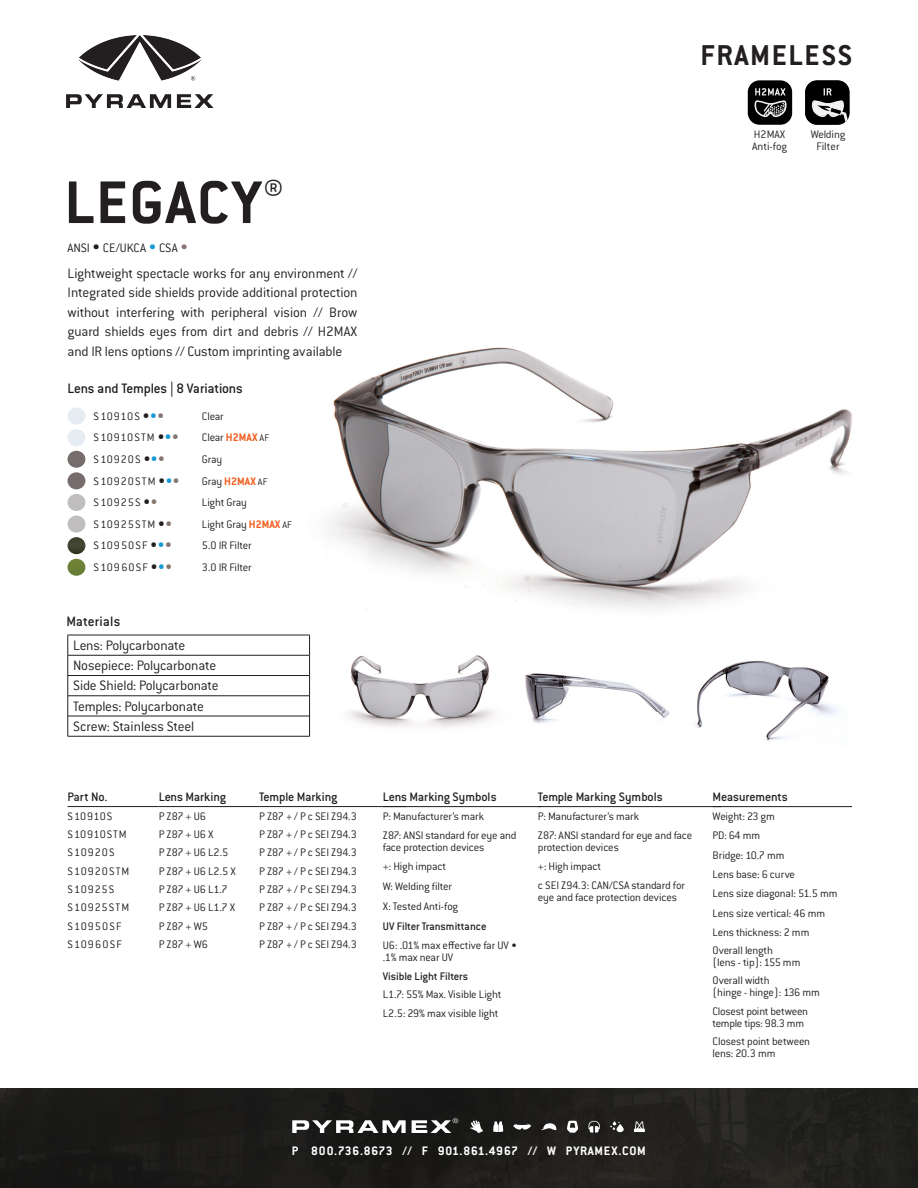
<style>
.page{position:relative;width:918px;height:1188px;background:#fff}
.page>*{position:absolute;margin:0;border:0;box-sizing:border-box;transform-origin:0 0}
.t1{font:700 66px "Conduit ITC Std";letter-spacing:.025em;color:#231f20}
.t2{font:700 31.5px "Conduit ITC Std";letter-spacing:.05em;color:#231f20}
.t3{font:300 15px/19.5px "Conduit ITC Std";letter-spacing:-.01em;color:#231f20;text-align:justify}
.t4{font:500 15px "Conduit ITC Std";letter-spacing:-.01em;color:#231f20}
.t5{font:500 15px "Conduit ITC Std";letter-spacing:.01em;color:#231f20}
.t6{font:500 13.5px "Conduit ITC Std";letter-spacing:-.01em;color:#231f20}
.t7{font:700 13.5px "Conduit ITC Std";letter-spacing:.05em;color:#fff}
.t8{font:300 13.5px "Conduit ITC Std";color:#231f20}
.t9{font:300 12px/19.2px "Conduit ITC Std";letter-spacing:-.01em;color:#231f20}
.t10{font:300 12px "Conduit ITC Std";letter-spacing:.085em;color:#231f20}
.t11{font:500 12px "Conduit ITC Std";letter-spacing:-.01em;color:#231f20}
.t12{font:300 12px "Conduit ITC Std";letter-spacing:.075em;color:#231f20}
.t13{font:300 12px "Conduit ITC Std";letter-spacing:.08em;color:#231f20}
.t14{font:300 12px "Conduit ITC Std";letter-spacing:.06em;color:#231f20}
.t15{font:300 12px "Conduit ITC Std";letter-spacing:.1em;color:#231f20}
.t16{font:700 12px "Conduit ITC Std";color:#f26021}
.t17{font:300 12px "Conduit ITC Std";letter-spacing:.04em;color:#231f20}
.s1{font-weight:400;font-size:16.5px}
.s2{font-weight:400;font-size:16.5px;color:#1999d6}
.s3{font-weight:400;font-size:16.5px;color:#85776f}
.s4{font-weight:900;font-size:13.8px}
.s5{font-weight:900;font-size:13.8px;color:#1999d6}
.s6{font-weight:900;font-size:13.8px;color:#85776f}
.s7{font-weight:700;color:#f26021}
.s8{font-size:10.5px}
.s9{font-weight:300;color:#231f20}
.s10{font-weight:300;font-size:10.5px;color:#231f20}
</style>
<div class="page">
<img style="left:324px;top:347px;width:529px;height:263px">
<img style="left:68px;top:408px;width:17px;height:17px">
<img style="left:68px;top:429px;width:17px;height:17px">
<img style="left:68px;top:451px;width:17px;height:17px">
<img style="left:68px;top:472px;width:17px;height:17px">
<img style="left:68px;top:494px;width:17px;height:17px">
<img style="left:68px;top:516px;width:17px;height:17px">
<img style="left:68px;top:537px;width:17px;height:17px">
<img style="left:68px;top:559px;width:17px;height:17px">
<img style="left:67px;top:35px;width:146px;height:73px">
<img style="left:0;top:1088px;width:918px;height:100px">
<svg style="left:634px;top:1121px;width:11px;height:11px"></svg>
<svg style="left:610px;top:1121px;width:14px;height:11px"></svg>
<svg style="left:470px;top:1120px;width:13px;height:13px"></svg>
<svg style="left:493px;top:1121px;width:10px;height:11px"></svg>
<svg style="left:588px;top:1121px;width:12px;height:12px"></svg>
<svg style="left:567px;top:1121px;width:11px;height:12px"></svg>
<svg style="left:513px;top:1124px;width:18px;height:6px"></svg>
<svg style="left:541px;top:1122px;width:16px;height:8px"></svg>
<svg style="left:292px;top:1118px;width:166px;height:15px"></svg>
<svg style="left:805px;top:80px;width:45px;height:45px"></svg>
<div style="left:748px;top:80px;width:44px;height:45px;background:#000;border-radius:12px"></div>
<svg style="left:754px;top:88px;width:33px;height:29px"></svg>
<img style="left:525px;top:673px;width:145px;height:50px">
<img style="left:695px;top:660px;width:144px;height:81px">
<img style="left:348px;top:655px;width:148px;height:73px">
<hr style="left:68px;top:635px;width:242px;height:1px;background:#231f20">
<hr style="left:68px;top:655px;width:241px;height:1px;background:#231f20">
<hr style="left:68px;top:675px;width:241px;height:1px;background:#231f20">
<hr style="left:68px;top:696px;width:241px;height:1px;background:#231f20">
<hr style="left:68px;top:716px;width:241px;height:1px;background:#231f20">
<hr style="left:68px;top:736px;width:242px;height:1px;background:#231f20">
<svg style="left:68px;top:635px;width:1px;height:101px"></svg>
<svg style="left:309px;top:635px;width:1px;height:101px"></svg>
<hr style="left:68px;top:806px;width:91px;height:1px;background:#231f20">
<hr style="left:159px;top:806px;width:100px;height:1px;background:#231f20">
<hr style="left:259px;top:806px;width:147px;height:1px;background:#231f20">
<hr style="left:383px;top:806px;width:159px;height:1px;background:#231f20">
<hr style="left:538px;top:806px;width:183px;height:1px;background:#231f20">
<hr style="left:713px;top:806px;width:139px;height:1px;background:#231f20">
<h2 class="t2" style="left:700px;top:36px;width:153px">FRAMELESS</h2>
<h1 class="t1" style="left:64px;top:163px;width:221px">LEGACY<sup>®</sup></h1>
<p class="t8" style="left:68px;top:240px;width:122px">ANSI <span class="s1">•</span> CE/UKCA <span class="s2">•</span> CSA <span class="s3">•</span></p>
<p class="t3" style="left:68px;top:263px;width:292px">Lightweight spectacle works for any environment // Integrated side shields provide additional protection without interfering with peripheral vision // Brow guard shields eyes from dirt and debris // H2MAX and IR lens options // Custom imprinting available</p>
<p class="t4" style="left:68px;top:380px;width:177px">Lens and Temples | 8 Variations</p>
<p class="t14" style="left:94px;top:409px;width:72px">S10910S <span class="s4">•</span><span class="s5">•</span><span class="s6">•</span></p>
<p class="t9" style="left:202px;top:406px;width:23px">Clear</p>
<p class="t13" style="left:94px;top:430px;width:86px">S10910STM <span class="s4">•</span><span class="s5">•</span><span class="s6">•</span></p>
<p class="t9" style="left:202px;top:428px;width:69px">Clear <span class="s7">H2MAX</span> <span class="s8">AF</span></p>
<p class="t12" style="left:94px;top:452px;width:72px">S10920S <span class="s4">•</span><span class="s5">•</span><span class="s6">•</span></p>
<p class="t9" style="left:202px;top:449px;width:22px">Gray</p>
<p class="t10" style="left:94px;top:474px;width:87px">S10920STM <span class="s4">•</span><span class="s5">•</span><span class="s6">•</span></p>
<p class="t16" style="left:202px;top:474px;width:67px"><span class="s9">Gray</span> H2MAX <span class="s10">AF</span></p>
<p class="t12" style="left:94px;top:495px;width:65px">S10925S <span class="s4">•</span><span class="s6">•</span></p>
<p class="t9" style="left:202px;top:493px;width:46px">Light Gray</p>
<p class="t13" style="left:94px;top:517px;width:80px">S10925STM <span class="s4">•</span><span class="s6">•</span></p>
<p class="t9" style="left:202px;top:514px;width:92px">Light Gray <span class="s7">H2MAX</span> <span class="s8">AF</span></p>
<p class="t10" style="left:94px;top:538px;width:79px">S10950SF <span class="s4">•</span><span class="s5">•</span><span class="s6">•</span></p>
<p class="t9" style="left:202px;top:536px;width:51px">5.0 IR Filter</p>
<p class="t15" style="left:94px;top:560px;width:80px">S10960SF <span class="s4">•</span><span class="s5">•</span><span class="s6">•</span></p>
<p class="t9" style="left:202px;top:557px;width:51px">3.0 IR Filter</p>
<p class="t5" style="left:66px;top:612px;width:56px">Materials</p>
<p class="t3" style="left:73px;top:635px;width:147px;line-height:20.2px;text-align:left">Lens: Polycarbonate<br>Nosepiece: Polycarbonate<br>Side Shield: Polycarbonate<br>Temples: Polycarbonate<br>Screw: Stainless Steel</p>
<p class="t6" style="left:68px;top:789px;width:41px">Part No.</p>
<p class="t6" style="left:159px;top:789px;width:69px">Lens Marking</p>
<p class="t6" style="left:259px;top:789px;width:80px">Temple Marking</p>
<p class="t17" style="left:68px;top:809px;width:46px">S10910S</p>
<p class="t9" style="left:159px;top:806px;width:49px">P Z87 + U6</p>
<p class="t9" style="left:259px;top:806px;width:99px">P Z87 + / P c SEI Z94.3</p>
<p class="t14" style="left:68px;top:827px;width:61px">S10910STM</p>
<p class="t9" style="left:159px;top:824px;width:56px">P Z87 + U6 X</p>
<p class="t9" style="left:259px;top:824px;width:99px">P Z87 + / P c SEI Z94.3</p>
<p class="t12" style="left:68px;top:845px;width:49px">S10920S</p>
<p class="t9" style="left:159px;top:843px;width:71px">P Z87 + U6 L2.5</p>
<p class="t9" style="left:259px;top:843px;width:99px">P Z87 + / P c SEI Z94.3</p>
<p class="t10" style="left:68px;top:864px;width:63px">S10920STM</p>
<p class="t9" style="left:159px;top:861px;width:79px">P Z87 + U6 L2.5 X</p>
<p class="t9" style="left:259px;top:861px;width:99px">P Z87 + / P c SEI Z94.3</p>
<p class="t12" style="left:68px;top:882px;width:48px">S10925S</p>
<p class="t9" style="left:159px;top:879px;width:70px">P Z87 + U6 L1.7</p>
<p class="t9" style="left:259px;top:879px;width:99px">P Z87 + / P c SEI Z94.3</p>
<p class="t13" style="left:68px;top:900px;width:63px">S10925STM</p>
<p class="t9" style="left:159px;top:898px;width:78px">P Z87 + U6 L1.7 X</p>
<p class="t9" style="left:259px;top:898px;width:99px">P Z87 + / P c SEI Z94.3</p>
<p class="t10" style="left:68px;top:919px;width:56px">S10950SF</p>
<p class="t9" style="left:159px;top:916px;width:51px">P Z87 + W5</p>
<p class="t9" style="left:259px;top:916px;width:99px">P Z87 + / P c SEI Z94.3</p>
<p class="t15" style="left:68px;top:937px;width:56px">S10960SF</p>
<p class="t9" style="left:159px;top:934px;width:51px">P Z87 + W6</p>
<p class="t9" style="left:259px;top:934px;width:99px">P Z87 + / P c SEI Z94.3</p>
<p class="t9" style="left:752px;top:128px;width:36px;line-height:12px">H2MAX<br>Anti-fog</p>
<p class="t9" style="left:811px;top:128px;width:36px;line-height:12px;text-align:center">Welding<br>Filter</p>
<p class="t6" style="left:383px;top:789px;width:115px">Lens Marking Symbols</p>
<p class="t9" style="left:383px;top:807px;width:135px">P: Manufacturer’s mark<br>Z87: ANSI standard for eye and</p>
<p class="t9" style="left:383px;top:837px;width:103px;line-height:19.6px">face protection devices +: High impact<br>W: Welding filter<br>X: Tested Anti-fog</p>
<p class="t11" style="left:383px;top:919px;width:105px">UV Filter Transmittance</p>
<p class="t9" style="left:383px;top:939px;width:136px;line-height:12px">U6: .01% max effective far UV • .1% max near UV</p>
<p class="t11" style="left:383px;top:969px;width:87px">Visible Light Filters</p>
<p class="t9" style="left:383px;top:985px;width:120px;line-height:18.8px">L1.7: 55% Max. Visible Light<br>L2.5: 29% max visible light</p>
<p class="t6" style="left:538px;top:789px;width:126px">Temple Marking Symbols</p>
<p class="t9" style="left:538px;top:806px;width:156px;line-height:18.8px">P: Manufacturer’s mark<br>Z87: ANSI standard for eye and face</p>
<p class="t9" style="left:538px;top:837px;width:149px">protection devices<br>+: High impact<br>c SEI Z94.3: CAN/CSA standard for</p>
<p class="t9" style="left:538px;top:888px;width:141px">eye and face protection devices</p>
<p class="t6" style="left:713px;top:789px;width:77px">Measurements</p>
<p class="t9" style="left:713px;top:806px;width:126px">Weight: 23 gm<br>PD: 64 mm<br>Bridge: 10.7 mm<br>Lens base: 6 curve<br>Lens size diagonal: 51.5 mm<br>Lens size vertical: 46 mm<br>Lens thickness: 2 mm<br>Overall length</p>
<p class="t9" style="left:713px;top:953px;width:89px;line-height:18.3px">(lens - tip): 155 mm<br>Overall width</p>
<p class="t9" style="left:713px;top:983px;width:109px;line-height:18.3px">(hinge - hinge): 136 mm<br>Closest point between</p>
<p class="t9" style="left:713px;top:1014px;width:99px;line-height:18.3px">temple tips: 98.3 mm<br>Closest point between</p>
<p class="t9" style="left:713px;top:1043px;width:64px">lens: 20.3 mm</p>
<p class="t7" style="left:292px;top:1143px;width:356px">P 800.736.8673 // F 901.861.4967 // W PYRAMEX.COM</p>
</div>
